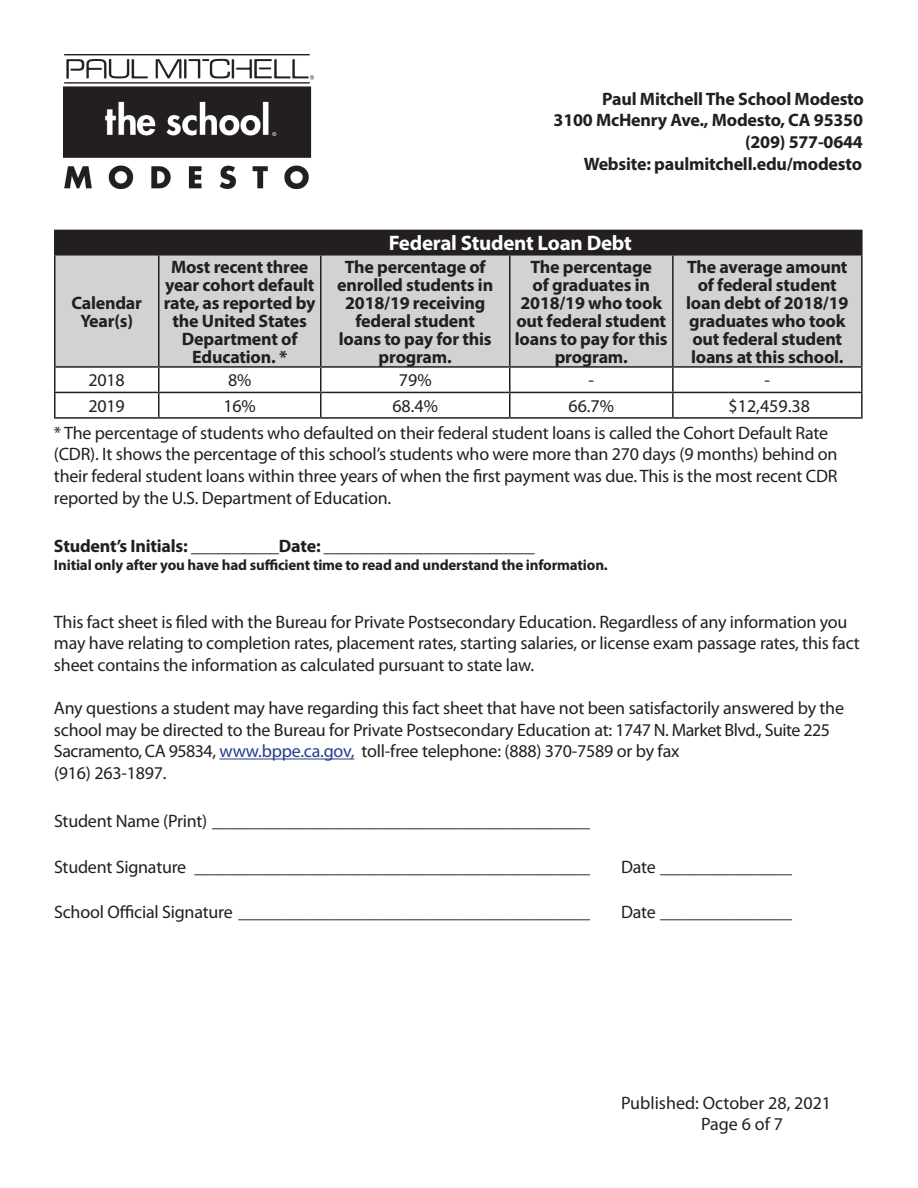
<style>
.page{position:relative;width:918px;height:1188px;background:#fff}
.page>*{position:absolute;margin:0;border:0;box-sizing:border-box;transform-origin:0 0}
.t1{font:700 21px "Myriad Pro";letter-spacing:-.01em;color:#fff}
.t2{font:18px/21.6px "Myriad Pro";letter-spacing:-.01em;color:#231f20}
.t3{font:700 18px/18px "Myriad Pro";letter-spacing:-.01em;color:#231f20;text-align:center}
.t4{font:700 15px "Myriad Pro";letter-spacing:-.01em;color:#231f20}
.s1{color:#253f8e}
</style>
<div class="page">
<hr style="left:219px;top:759px;width:135px;height:1px;background:#253f8e">
<div style="left:56px;top:231px;width:805px;height:23px;background:#231f20"></div>
<div style="left:56px;top:256px;width:805px;height:110px;background:#d1d2d4"></div>
<hr style="left:54px;top:230px;width:105px;height:1px;background:#231f20">
<hr style="left:54px;top:231px;width:2px;height:23px;background:#231f20">
<hr style="left:159px;top:230px;width:162px;height:1px;background:#231f20">
<hr style="left:158px;top:231px;width:2px;height:23px;background:#231f20">
<hr style="left:321px;top:230px;width:189px;height:1px;background:#231f20">
<hr style="left:510px;top:230px;width:163px;height:1px;background:#231f20">
<hr style="left:673px;top:230px;width:190px;height:1px;background:#231f20">
<hr style="left:861px;top:231px;width:2px;height:23px;background:#231f20">
<hr style="left:54px;top:254px;width:105px;height:2px;background:#231f20">
<hr style="left:54px;top:256px;width:2px;height:110px;background:#231f20">
<hr style="left:159px;top:254px;width:162px;height:2px;background:#231f20">
<hr style="left:158px;top:256px;width:2px;height:110px;background:#231f20">
<hr style="left:321px;top:254px;width:189px;height:2px;background:#231f20">
<hr style="left:320px;top:256px;width:2px;height:110px;background:#231f20">
<hr style="left:510px;top:254px;width:163px;height:2px;background:#231f20">
<hr style="left:509px;top:256px;width:2px;height:110px;background:#231f20">
<hr style="left:673px;top:254px;width:190px;height:2px;background:#231f20">
<hr style="left:672px;top:256px;width:2px;height:110px;background:#231f20">
<hr style="left:861px;top:256px;width:2px;height:110px;background:#231f20">
<hr style="left:54px;top:366px;width:105px;height:2px;background:#231f20">
<hr style="left:54px;top:368px;width:2px;height:24px;background:#231f20">
<hr style="left:159px;top:366px;width:162px;height:2px;background:#231f20">
<hr style="left:158px;top:368px;width:2px;height:24px;background:#231f20">
<hr style="left:321px;top:366px;width:189px;height:2px;background:#231f20">
<hr style="left:320px;top:368px;width:2px;height:24px;background:#231f20">
<hr style="left:510px;top:366px;width:163px;height:2px;background:#231f20">
<hr style="left:509px;top:368px;width:2px;height:24px;background:#231f20">
<hr style="left:673px;top:366px;width:190px;height:2px;background:#231f20">
<hr style="left:672px;top:368px;width:2px;height:24px;background:#231f20">
<hr style="left:861px;top:368px;width:2px;height:24px;background:#231f20">
<hr style="left:54px;top:392px;width:105px;height:1px;background:#231f20">
<hr style="left:54px;top:393px;width:2px;height:24px;background:#231f20">
<hr style="left:159px;top:392px;width:162px;height:1px;background:#231f20">
<hr style="left:158px;top:393px;width:2px;height:24px;background:#231f20">
<hr style="left:321px;top:392px;width:189px;height:1px;background:#231f20">
<hr style="left:320px;top:393px;width:2px;height:24px;background:#231f20">
<hr style="left:510px;top:392px;width:163px;height:1px;background:#231f20">
<hr style="left:509px;top:393px;width:2px;height:24px;background:#231f20">
<hr style="left:673px;top:392px;width:190px;height:1px;background:#231f20">
<hr style="left:672px;top:393px;width:2px;height:24px;background:#231f20">
<hr style="left:861px;top:393px;width:2px;height:24px;background:#231f20">
<hr style="left:54px;top:417px;width:105px;height:2px;background:#231f20">
<hr style="left:159px;top:417px;width:162px;height:2px;background:#231f20">
<hr style="left:321px;top:417px;width:189px;height:2px;background:#231f20">
<hr style="left:510px;top:417px;width:163px;height:2px;background:#231f20">
<hr style="left:673px;top:417px;width:190px;height:2px;background:#231f20">
<img style="left:63px;top:54px;width:251px;height:135px">
<p class="t3" style="left:554px;top:87px;width:312px;line-height:21.6px;text-align:right">Paul Mitchell The School Modesto<br>3100 McHenry Ave., Modesto, CA 95350 (209) 577-0644<br>Website: paulmitchell.edu/modesto</p>
<p class="t3" style="left:71px;top:293px;width:72px">Calendar<br>Year(s)</p>
<p class="t1" style="left:389px;top:230px;width:245px">Federal Student Loan Debt</p>
<p class="t3" style="left:164px;top:257px;width:153px">Most recent three year cohort default rate, as reported by the United States<br>Department of<br>Education. *</p>
<p class="t3" style="left:337px;top:257px;width:157px">The percentage of enrolled students in<br>2018/19 receiving federal student loans to pay for this program.</p>
<p class="t3" style="left:515px;top:257px;width:154px">The percentage<br>of graduates in<br>2018/19 who took out federal student loans to pay for this program.</p>
<p class="t3" style="left:686px;top:257px;width:164px">The average amount of federal student loan debt of 2018/19 graduates who took out federal student loans at this school.</p>
<p class="t2" style="left:89px;top:369px;width:38px">2018</p>
<p class="t2" style="left:228px;top:369px;width:25px">8%</p>
<p class="t2" style="left:399px;top:369px;width:34px">79%</p>
<p class="t2" style="left:589px;top:369px;width:7px">-</p>
<p class="t2" style="left:765px;top:369px;width:7px">-</p>
<p class="t2" style="left:89px;top:395px;width:38px">2019</p>
<p class="t2" style="left:224px;top:395px;width:34px">16%</p>
<p class="t2" style="left:392px;top:395px;width:47px">68.4%</p>
<p class="t2" style="left:568px;top:395px;width:47px">66.7%</p>
<p class="t2" style="left:54px;top:392px;width:776px;line-height:26.8px;text-indent:675px">$12,459.38<br>* The percentage of students who defaulted on their federal student loans is called the Cohort Default Rate</p>
<p class="t2" style="left:54px;top:443px;width:785px;text-align:justify">(CDR). It shows the percentage of this school’s students who were more than 270 days (9 months) behind on their federal student loans within three years of when the first payment was due. This is the most recent CDR reported by the U.S. Department of Education.</p>
<p class="t3" style="left:54px;top:536px;width:482px">Student’s Initials: __________Date: ________________________</p>
<p class="t4" style="left:54px;top:555px;width:555px">Initial only after you have had sufficient time to read and understand the information.</p>
<p class="t2" style="left:54px;top:610px;width:807px">This fact sheet is filed with the Bureau for Private Postsecondary Education. Regardless of any information you may have relating to completion rates, placement rates, starting salaries, or license exam passage rates, this fact sheet contains the information as calculated pursuant to state law.</p>
<p class="t2" style="left:54px;top:697px;width:792px">Any questions a student may have regarding this fact sheet that have not been satisfactorily answered by the school may be directed to the Bureau for Private Postsecondary Education at: 1747 N. Market Blvd., Suite 225<br>Sacramento, CA 95834, <span class="s1">www.bppe.ca.gov,</span> toll-free telephone: (888) 370-7589 or by fax<br>(916) 263-1897.</p>
<p class="t2" style="left:54px;top:810px;width:538px">Student Name (Print) ___________________________________________</p>
<p class="t2" style="left:54px;top:855px;width:538px">Student Signature _____________________________________________</p>
<p class="t2" style="left:621px;top:855px;width:173px">Date _______________</p>
<p class="t2" style="left:54px;top:901px;width:538px">School Official Signature ________________________________________</p>
<p class="t2" style="left:621px;top:901px;width:173px">Date _______________</p>
<p class="t2" style="left:701px;top:1092px;width:132px;text-indent:-80px">Published: October 28, 2021<br>Page 6 of 7</p>
</div>
